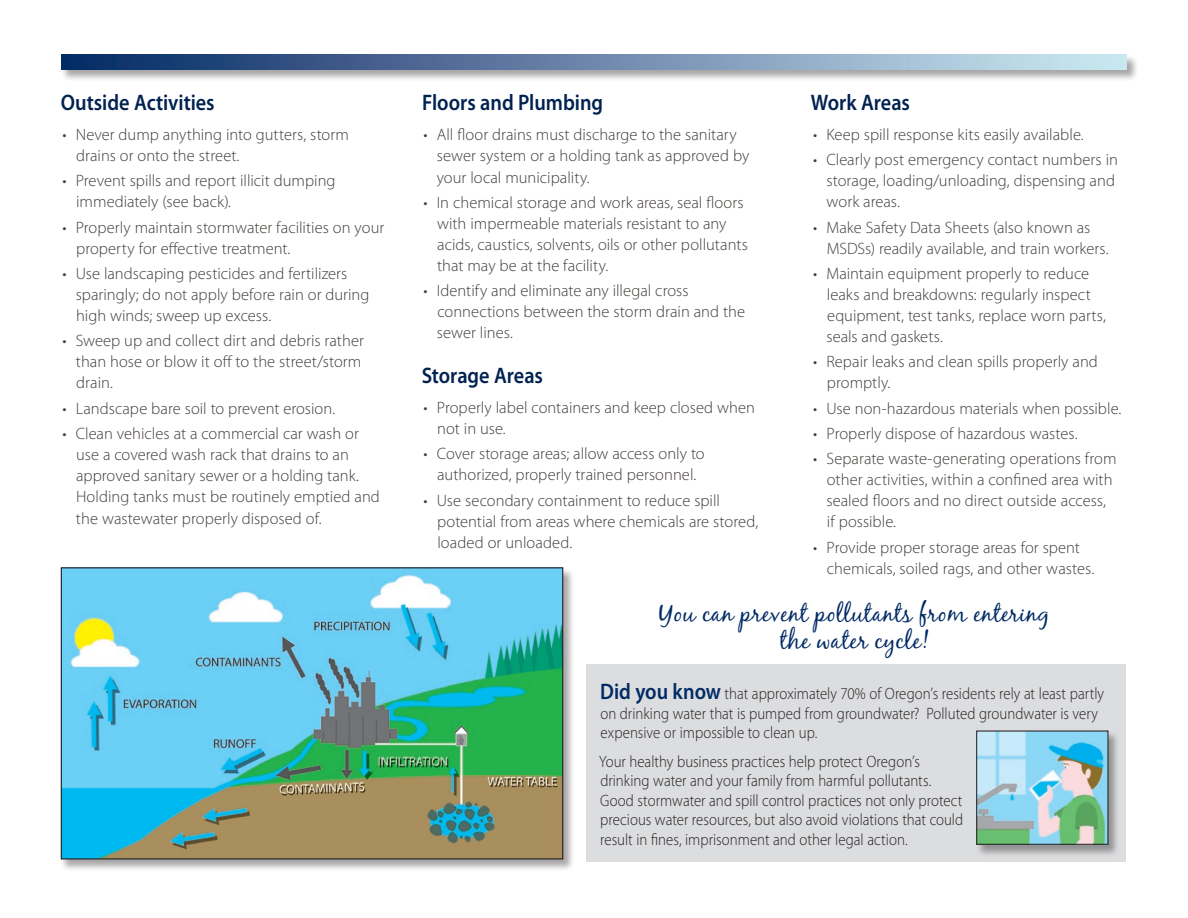
<style>
.page{position:relative;width:1188px;height:918px;background:#fff}
.page>*{position:absolute;margin:0;border:0;box-sizing:border-box;transform-origin:0 0}
.t1{font:24px/27px "Black Jack";letter-spacing:.025em;color:#002b65;text-align:center}
.t2{font:600 22.5px "Myriad Pro";color:#002250;scale:.9 1}
.t3{font:300 16.5px/21px "Myriad Pro";color:#413c39}
.t4{font:300 16.5px/19.5px "Myriad Pro";color:#231f20;scale:.9 1}
.s1{font-weight:600;font-size:22.5px;color:#002b65}
</style>
<div class="page">
<div style="left:61px;top:54px;width:1077px;height:28px;background:#231f20;opacity:.4"></div>
<svg style="left:61px;top:54px;width:1066px;height:15px;background:#6b88ac"></svg>
<div style="left:586px;top:664px;width:540px;height:198px;background:#dcdddf"></div>
<div style="left:975px;top:731px;width:145px;height:126px;background:#231f20;opacity:.4"></div>
<img style="left:978px;top:732px;width:129px;height:111px">
<div style="left:976px;top:730px;width:133px;height:115px;border:1px solid #231f20"></div>
<div style="left:60px;top:568px;width:515px;height:304px;background:#231f20;opacity:.4"></div>
<img style="left:63px;top:569px;width:498px;height:289px">
<div style="left:61px;top:567px;width:502px;height:293px;border:1px solid #231f20"></div>
<h2 class="t2" style="left:61px;top:88px;width:173px">Outside Activities</h2>
<p class="t3" style="left:76px;top:124px;width:274px;text-indent:-14px">• Never dump anything into gutters, storm drains or onto the street.</p>
<p class="t3" style="left:76px;top:170px;width:261px;text-indent:-14px">• Prevent spills and report illicit dumping immediately (see back).</p>
<p class="t3" style="left:76px;top:217px;width:310px;text-indent:-14px">• Properly maintain stormwater facilities on your property for effective treatment.</p>
<p class="t3" style="left:76px;top:263px;width:295px;text-indent:-13px">• Use landscaping pesticides and fertilizers sparingly; do not apply before rain or during high winds; sweep up excess.</p>
<p class="t3" style="left:76px;top:330px;width:289px;text-indent:-14px">• Sweep up and collect dirt and debris rather than hose or blow it off to the street/storm drain.</p>
<p class="t3" style="left:62px;top:398px;width:274px">• Landscape bare soil to prevent erosion.</p>
<p class="t3" style="left:76px;top:423px;width:305px;text-indent:-13px">• Clean vehicles at a commercial car wash or use a covered wash rack that drains to an approved sanitary sewer or a holding tank.<br>Holding tanks must be routinely emptied and the wastewater properly disposed of.</p>
<h2 class="t2" style="left:422px;top:88px;width:203px">Floors and Plumbing</h2>
<p class="t3" style="left:437px;top:124px;width:314px;text-indent:-13px">• All floor drains must discharge to the sanitary sewer system or a holding tank as approved by your local municipality.</p>
<p class="t3" style="left:437px;top:192px;width:312px;text-indent:-13px">• In chemical storage and work areas, seal floors with impermeable materials resistant to any acids, caustics, solvents, oils or other pollutants that may be at the facility.</p>
<p class="t3" style="left:437px;top:280px;width:310px;text-indent:-13px">• Identify and eliminate any illegal cross connections between the storm drain and the sewer lines.</p>
<h2 class="t2" style="left:422px;top:361px;width:136px">Storage Areas</h2>
<p class="t3" style="left:437px;top:397px;width:319px;text-indent:-14px">• Properly label containers and keep closed when not in use.</p>
<p class="t3" style="left:424px;top:443px;width:283px;text-align:center">• Cover storage areas; allow access only to authorized, properly trained personnel.</p>
<p class="t3" style="left:437px;top:490px;width:322px;text-indent:-14px">• Use secondary containment to reduce spill potential from areas where chemicals are stored, loaded or unloaded.</p>
<h2 class="t2" style="left:811px;top:88px;width:112px">Work Areas</h2>
<p class="t3" style="left:813px;top:124px;width:272px">• Keep spill response kits easily available.</p>
<p class="t3" style="left:826px;top:149px;width:293px;text-indent:-13px">• Clearly post emergency contact numbers in storage, loading/unloading, dispensing and work areas.</p>
<p class="t3" style="left:827px;top:217px;width:284px;text-indent:-14px">• Make Safety Data Sheets (also known as<br>MSDSs) readily available, and train workers.</p>
<p class="t3" style="left:826px;top:263px;width:281px;text-indent:-13px">• Maintain equipment properly to reduce leaks and breakdowns: regularly inspect equipment, test tanks, replace worn parts, seals and gaskets.</p>
<p class="t3" style="left:827px;top:351px;width:273px;text-indent:-14px">• Repair leaks and clean spills properly and promptly.</p>
<p class="t3" style="left:813px;top:398px;width:310px">• Use non-hazardous materials when possible.</p>
<p class="t3" style="left:813px;top:423px;width:266px">• Properly dispose of hazardous wastes.</p>
<p class="t3" style="left:827px;top:448px;width:292px;text-indent:-13px">• Separate waste-generating operations from other activities, within a confined area with sealed floors and no direct outside access, if possible.</p>
<p class="t3" style="left:827px;top:537px;width:269px;text-indent:-14px">• Provide proper storage areas for spent chemicals, soiled rags, and other wastes.</p>
<h1 class="t1" style="left:659px;top:599px;width:392px">You can prevent pollutants from entering the water cycle!</h1>
<p class="t4" style="left:600px;top:684px;width:561px"><span class="s1">Did you know</span> that approximately 70% of Oregon’s residents rely at least partly on drinking water that is pumped from groundwater? Polluted groundwater is very expensive or impossible to clean up.</p>
<p class="t4" style="left:599px;top:751px;width:406px">Your healthy business practices help protect Oregon’s drinking water and your family from harmful pollutants.<br>Good stormwater and spill control practices not only protect precious water resources, but also avoid violations that could result in fines, imprisonment and other legal action.</p>
</div>
